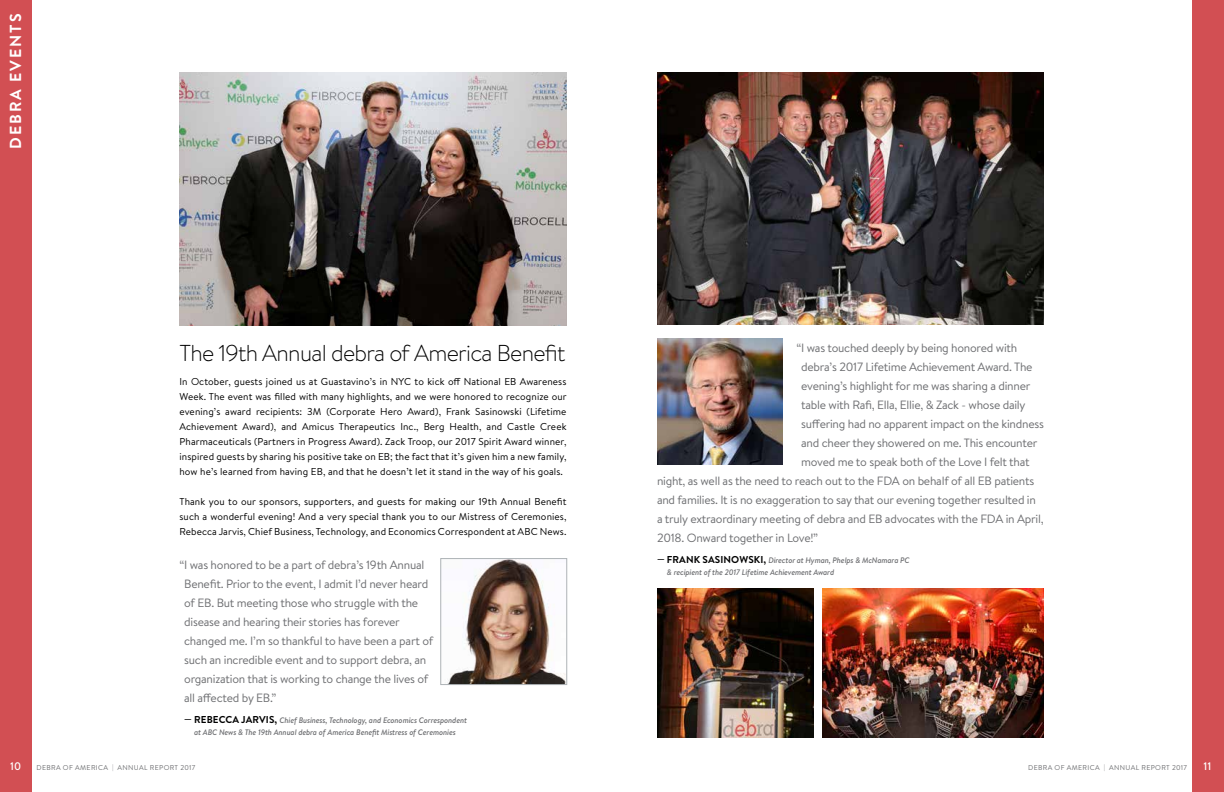
<style>
.page{position:relative;width:1224px;height:792px;background:#fff}
.page>*{position:absolute;margin:0;border:0;box-sizing:border-box;transform-origin:0 0}
.t1{font:300 23px "Brandon Text";letter-spacing:-.03em;color:#000}
.t2{font:700 16px "Brandon Text";color:#fff}
.t3{font:12px/19px "Brandon Text";letter-spacing:-.02em;color:#6d6e71}
.t4{font:500 11px "Brandon Text";color:#fff}
.t5{font:10px/15px "Brandon Text";letter-spacing:.01em;color:#000;text-align:justify}
.t6{font:italic 500 8px/12px "Brandon Text";letter-spacing:-.01em;color:#6d6e71;text-align:center}
.t7{font:7px "Brandon Text";letter-spacing:.05em;color:#6d6e71}
.s1{font-weight:700;font-style:normal;font-size:10px;color:#000}
.s2{font-weight:300}
</style>
<div class="page">
<div style="left:1193px;top:0;width:31px;height:792px;background:#d24f53"></div>
<div style="left:0;top:0;width:31px;height:792px;background:#d24f53"></div>
<img style="left:657px;top:72px;width:387px;height:253px">
<img style="left:657px;top:589px;width:157px;height:149px">
<img style="left:822px;top:589px;width:222px;height:149px">
<img style="left:447px;top:560px;width:118px;height:123px">
<div style="left:440px;top:558px;width:127px;height:127px;border:1px solid #aeb3b6"></div>
<img style="left:180px;top:72px;width:387px;height:254px">
<img style="left:657px;top:339px;width:126px;height:126px">
<h2 class="t2" style="left:5px;top:149px;width:135px;rotate:-90deg">DEBRA EVENTS</h2>
<h1 class="t1" style="left:180px;top:337px;width:388px">The 19th Annual debra of America Benefit</h1>
<p class="t5" style="left:180px;top:374px;width:389px">In October, guests joined us at Guastavino’s in NYC to kick off N ational EB Awareness Week. The event was filled with many highlights, and we were honored to recognize our evening’s award recipients: 3M (Corporate Hero Award), Frank Sasinowski (Lifetime Achievement Award), and Amicus Therapeutics Inc., Berg Health, and Castle Creek Pharmaceuticals (Partners in Progress Award). Zack Troop, our 2017 Spirit Award winner, inspired guests by sharing his positive take on EB; the fact that it’s given him a new family, how he’s learned from having EB, and that he doesn’t let it stand in the way of his goals.</p>
<p class="t5" style="left:180px;top:494px;width:389px">Thank you to our sponsors, supporters, and guests for making our 19th Annual Benefit such a wonderful evening! And a very special thank you to our Mistress of Ceremonies, Rebecca Jarvis, Chief Business, Technology, and Economics Correspondent at ABC N ews.</p>
<p class="t3" style="left:184px;top:555px;width:251px;text-indent:-5px">“I was honored to be a part of debra’s 19th Annual Benefit. Prior to the event, I admit I’d never heard of EB. But meeting those who struggle with the disease and hearing their stories has forever changed me. I’m so thankful to have been a part of such an incredible event and to support debra, an organization that is working to change the lives of all affected by EB.”</p>
<p class="t6" style="left:184px;top:714px;width:284px"><span class="s1">— REB ECCA JARVIS,</span> Chief Business, Technology, and Economics Correspondent at ABC News &amp; The 19th Annual debra of America Benefit Mistress of Ceremonies</p>
<p class="t3" style="left:796px;top:338px;width:222px">“I was touched deeply by being honored with</p>
<p class="t3" style="left:801px;top:357px;width:233px">debra’s 2017 Lifetime Achievement Award. The</p>
<p class="t3" style="left:801px;top:376px;width:231px">evening’s highlight for me was sharing a dinner</p>
<p class="t3" style="left:801px;top:395px;width:226px">table with Rafi, Ella, Ellie, &amp; Zack - whose daily</p>
<p class="t3" style="left:801px;top:414px;width:244px">suffering had no apparent impact on the kindness</p>
<p class="t3" style="left:801px;top:433px;width:238px">and cheer they showered on me. This encounter</p>
<p class="t3" style="left:801px;top:452px;width:230px">moved me to speak both of the Love I felt that</p>
<p class="t3" style="left:657px;top:471px;width:379px">night, as well as the need to reach out to the FDA on behalf of all EB patients</p>
<p class="t3" style="left:657px;top:490px;width:380px">and families. It is no exaggeration to say that our evening together resulted in</p>
<p class="t3" style="left:657px;top:509px;width:388px">a truly extraordinary meeting of debra and EB advocates with the FDA in April,</p>
<p class="t3" style="left:657px;top:528px;width:163px">2018. Onward together in Love!”</p>
<p class="t6" style="left:667px;top:554px;width:244px;text-align:left;text-indent:-10px"><span class="s1">— FRANK SASINOWSKI,</span> Director at Hyman, Phelps &amp; McNamara PC &amp; recipient of the 2017 Lifetime Achievement Award</p>
<p class="t4" style="left:10px;top:759px;width:13px">10</p>
<p class="t7" style="left:37px;top:762px;width:160px">debra of America <span class="s2">|</span> Annual Report 2017</p>
<p class="t7" style="left:1028px;top:762px;width:160px">debra of America <span class="s2">|</span> Annual Report 2017</p>
<p class="t4" style="left:1204px;top:759px;width:9px">11</p>
</div>
